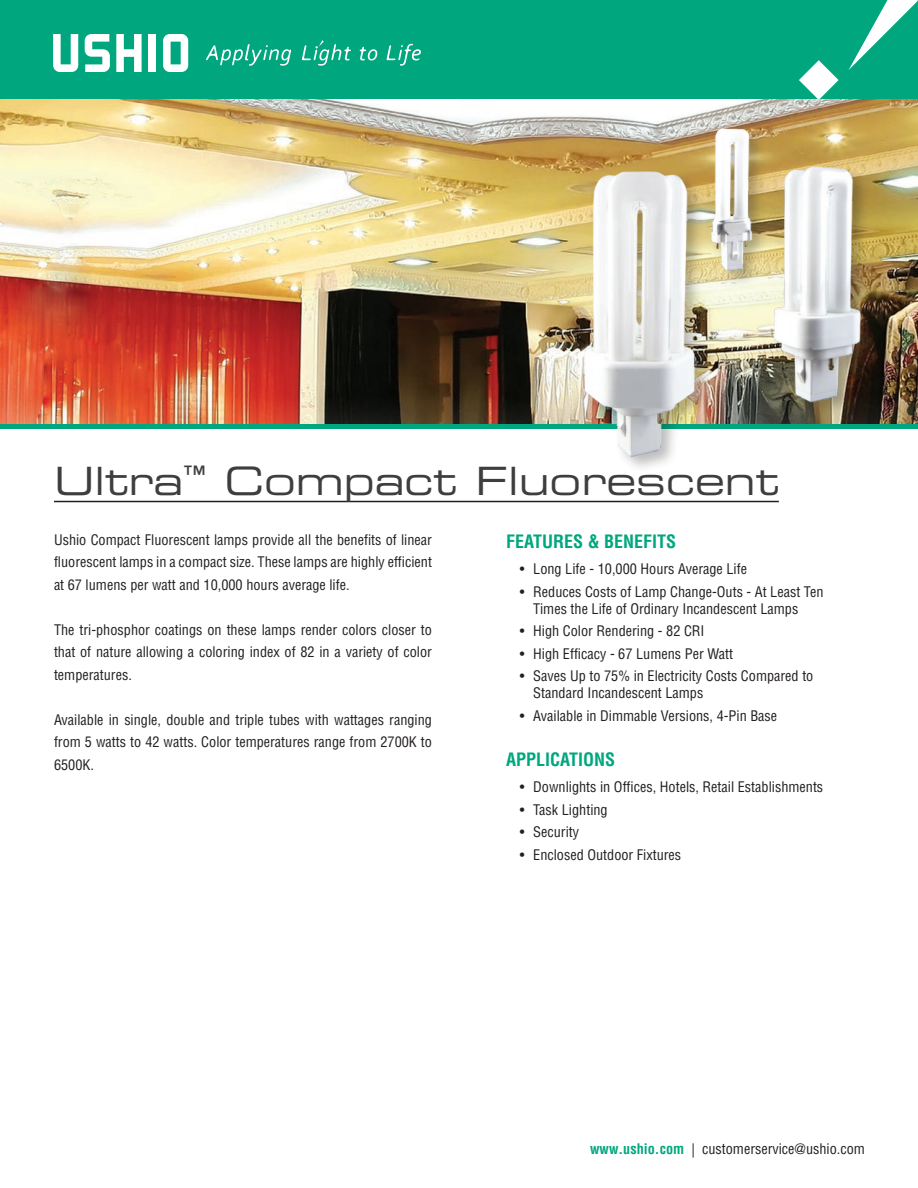
<style>
.page{position:relative;width:918px;height:1188px;background:#fff}
.page>*{position:absolute;margin:0;border:0;box-sizing:border-box;transform-origin:0 0}
.t1{font:39px "Eurostile LT Std Ex 2";color:#3e3e3f}
.t2{font:700 condensed 18px "Helvetica LT Std";color:#00a77e}
.t3{font:condensed 14.25px/22.5px "Helvetica LT Std";color:#231f20;text-align:justify}
.s1{font-weight:700;color:#00a77e}
</style>
<div class="page">
<div style="left:0;top:0;width:918px;height:100px;background:#00a77e"></div>
<svg style="left:163px;top:34px;width:25px;height:38px"></svg>
<svg style="left:85px;top:34px;width:25px;height:38px"></svg>
<svg style="left:116px;top:34px;width:26px;height:38px"></svg>
<div style="left:149px;top:34px;width:7px;height:38px;background:#fff"></div>
<svg style="left:53px;top:34px;width:25px;height:38px"></svg>
<svg style="left:360px;top:47px;width:17px;height:13px"></svg>
<svg style="left:387px;top:44px;width:34px;height:22px"></svg>
<svg style="left:302px;top:40px;width:49px;height:26px"></svg>
<svg style="left:206px;top:44px;width:85px;height:22px"></svg>
<svg style="left:799px;top:60px;width:40px;height:40px"></svg>
<svg style="left:849px;top:0;width:69px;height:70px"></svg>
<hr style="left:54px;top:501px;width:725px;height:1px;background:#231f20">
<img style="left:0;top:100px;width:918px;height:324px">
<hr style="left:0;top:424px;width:918px;height:4px;background:#00a77e">
<img style="left:549px;top:110px;width:365px;height:358px">
<p class="t1" style="left:54px;top:454px;width:726px">Ultra<sup>™</sup> Compact Fluorescent</p>
<p class="t3" style="left:54px;top:528px;width:380px">Ushio Compact Fluorescent lamps provide all the benefits of linear fluorescent lamps in a compact size. These lamps are highly efficient at 67 lumens per watt and 10,000 hours average life.</p>
<p class="t3" style="left:54px;top:618px;width:380px">The tri-phosphor coatings on these lamps render colors closer to that of nature allowing a coloring index of 82 in a variety of color temperatures.</p>
<p class="t3" style="left:54px;top:708px;width:380px">Available in single, double and triple tubes with wattages ranging from 5 watts to 42 watts. Color temperatures range from 2700K to 6500K.</p>
<p class="t2" style="left:506px;top:530px;width:172px">FEATURES &amp; BENEFITS</p>
<p class="t3" style="left:520px;top:558px;width:229px">• Long Life - 10,000 Hours Average Life</p>
<p class="t3" style="left:533px;top:583px;width:292px;line-height:17.1px;text-indent:-14px">• Reduces Costs of Lamp Change-Outs - At Least Ten<br>Times the Life of Ordinary Incandescent Lamps</p>
<p class="t3" style="left:520px;top:620px;width:186px">• High Color Rendering - 82 CRI</p>
<p class="t3" style="left:520px;top:642px;width:215px">• High Efficacy - 67 Lumens Per Watt</p>
<p class="t3" style="left:533px;top:667px;width:282px;line-height:17.1px;text-indent:-14px">• Saves Up to 75% in Electricity Costs Compared to<br>Standard Incandescent Lamps</p>
<p class="t3" style="left:520px;top:704px;width:259px">• Available in Dimmable Versions, 4-Pin Base</p>
<p class="t2" style="left:506px;top:748px;width:111px">APPLICATIONS</p>
<p class="t3" style="left:520px;top:776px;width:305px">• Downlights in Offices, Hotels, Retail Establishments</p>
<p class="t3" style="left:520px;top:798px;width:90px">• Task Lighting</p>
<p class="t3" style="left:520px;top:821px;width:61px">• Security</p>
<p class="t3" style="left:520px;top:843px;width:163px">• Enclosed Outdoor Fixtures</p>
<p class="t3" style="left:590px;top:1138px;width:276px"><span class="s1">www.ushio.com</span> | customerservice@ushio.com</p>
</div>
